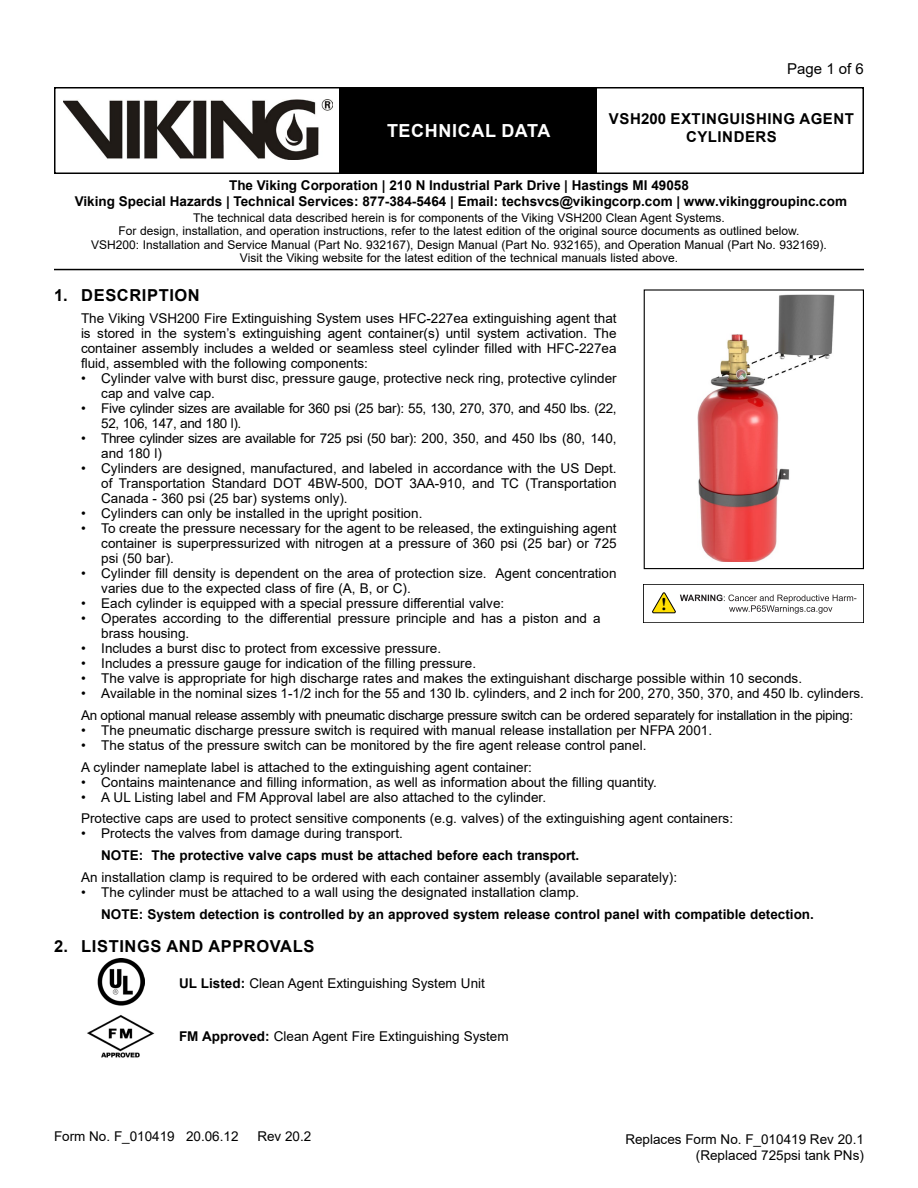
<style>
.page{position:relative;width:918px;height:1188px;background:#fff}
.page>*{position:absolute;margin:0;border:0;box-sizing:border-box;transform-origin:0 0}
.t1{font:700 18px "Arial";letter-spacing:.035em;color:#fff}
.t2{font:700 16.5px "Arial";letter-spacing:.035em;color:#000}
.t3{font:700 15px "Arial";letter-spacing:.035em;color:#000}
.t4{font:15px "Arial";color:#000}
.t5{font:13.5px/15px "Arial";color:#000}
.t6{font:700 13.5px/16.2px "Arial";color:#000;text-align:center}
.t7{font:13.5px/15px "Arial";letter-spacing:-.025em;color:#000}
.t8{font:12px/13.5px "Arial";color:#000;text-align:center}
.s1{font-weight:700}
</style>
<div class="page">
<div style="left:54px;top:87px;width:810px;height:87px;border:2px solid #000"></div>
<div style="left:340px;top:88px;width:257px;height:85px;background:#000"></div>
<img style="left:63px;top:99px;width:269px;height:60px">
<hr style="left:54px;top:269px;width:810px;height:1px;background:#000">
<div style="left:643px;top:584px;width:221px;height:39px;border:1px solid #000"></div>
<img style="left:87px;top:1015px;width:68px;height:43px">
<img style="left:98px;top:959px;width:46px;height:46px">
<div style="left:644px;top:289px;width:220px;height:280px;border:1px solid #000"></div>
<img style="left:698px;top:294px;width:137px;height:268px">
<svg style="left:652px;top:592px;width:204px;height:22px"></svg>
<p class="t4" style="left:787px;top:59px;width:78px">Page 1 of 6</p>
<p class="t3" style="left:609px;top:108px;width:246px">VSH200 EXTINGUISHING AGENT</p>
<h1 class="t1" style="left:387px;top:118px;width:165px">TECHNICAL DATA</h1>
<p class="t3" style="left:686px;top:126px;width:92px">CYLINDERS</p>
<p class="t6" style="left:75px;top:177px;width:774px">The Viking Corporation | 210 N Industrial Park Drive | Hastings MI 49058<br>Viking Special Hazards | Technical Services: 877-384-5464 | Email: techsvcs@vikingcorp.com | www.vikinggroupinc.com</p>
<p class="t8" style="left:91px;top:211px;width:737px">The technical data described herein is for components of the Viking VSH200 Clean Agent Systems.<br>For design, installation, and operation instructions, refer to the latest edition of the original source documents as outlined below.<br>VSH200: Installation and Service Manual (Part No. 932167), Design Manual (Part No. 932165), and Operation Manual (Part No. 932169).<br>Visit the Viking website for the latest edition of the technical manuals listed above.</p>
<p class="t2" style="left:54px;top:284px;width:147px">1. DESCRIPTION</p>
<p class="t5" style="left:81px;top:311px;width:537px;text-align:justify">The Viking VSH200 Fire Extinguishing System uses HFC-227ea extinguishing agent that is stored in the system’s extinguishing agent container(s) until system activation. The container assembly includes a welded or seamless steel cylinder filled with HFC-227ea fluid, assembled with the following components:</p>
<p class="t5" style="left:101px;top:371px;width:517px;text-indent:-20px">• Cylinder valve with burst disc, pressure gauge, protective neck ring, protective cylinder cap and valve cap.</p>
<p class="t7" style="left:101px;top:401px;width:517px;text-indent:-20px">• Five cylinder sizes are available for 360 psi (25 bar): 55, 130, 270, 370, and 450 lbs. (22,<br>52, 106, 147, and 180 l).</p>
<p class="t7" style="left:101px;top:431px;width:517px;text-indent:-20px">• Three cylinder sizes are available for 725 psi (50 bar): 200, 350, and 450 lbs (80, 140, and 180 l)</p>
<p class="t5" style="left:101px;top:461px;width:517px;text-align:justify;text-indent:-20px">• Cylinders are designed, manufactured, and labeled in accordance with the US Dept. of Transportation Standard DOT 4BW-500, DOT 3AA-910, and TC (Transportation Canada - 360 psi (25 bar) systems only).</p>
<p class="t5" style="left:81px;top:506px;width:343px">• Cylinders can only be installed in the upright position.</p>
<p class="t5" style="left:101px;top:521px;width:517px;text-align:justify;text-indent:-20px">• To create the pressure necessary for the agent to be released, the extinguishing agent container is superpressurized with nitrogen at a pressure of 360 psi (25 bar) or 725 psi (50 bar).</p>
<p class="t5" style="left:101px;top:566px;width:517px;text-indent:-20px">• Cylinder fill density is dependent on the area of protection size. Agent concentration varies due to the expected class of fire (A, B, or C).</p>
<p class="t5" style="left:81px;top:596px;width:425px">• Each cylinder is equipped with a special pressure differential valve:</p>
<p class="t5" style="left:101px;top:611px;width:501px;text-indent:-20px">• Operates according to the differential pressure principle and has a piston and a brass housing.</p>
<p class="t5" style="left:81px;top:641px;width:362px">• Includes a burst disc to protect from excessive pressure.</p>
<p class="t5" style="left:81px;top:656px;width:397px">• Includes a pressure gauge for indication of the filling pressure.</p>
<p class="t5" style="left:81px;top:671px;width:723px">• The valve is appropriate for high discharge rates and makes the extinguishant discharge possible within 10 seconds.</p>
<p class="t5" style="left:81px;top:682px;width:785px;line-height:21.8px">• Available in the nominal sizes 1-1/2 inch for the 55 and 130 lb. cylinders, and 2 inch for 200, 270, 350, 370, and 450 lb. cylinders.<br>An optional manual release assembly with pneumatic discharge pressure switch can be ordered separately for installation in the piping:</p>
<p class="t5" style="left:81px;top:723px;width:633px">• The pneumatic discharge pressure switch is required with manual release installation per NFPA 2001.</p>
<p class="t5" style="left:81px;top:734px;width:567px;line-height:21.8px">• The status of the pressure switch can be monitored by the fire agent release control panel.<br>A cylinder nameplate label is attached to the extinguishing agent container:</p>
<p class="t5" style="left:81px;top:774px;width:578px">• Contains maintenance and filling information, as well as information about the filling quantity.</p>
<p class="t5" style="left:81px;top:786px;width:654px;line-height:21.8px">• A UL Listing label and FM Approval label are also attached to the cylinder.<br>Protective caps are used to protect sensitive components (e.g. valves) of the extinguishing agent containers:</p>
<p class="t5" style="left:81px;top:826px;width:323px">• Protects the valves from damage during transport.</p>
<p class="t6" style="left:101px;top:847px;width:480px">NOTE: The protective valve caps must be attached before each transport.</p>
<p class="t5" style="left:81px;top:870px;width:598px">An installation clamp is required to be ordered with each container assembly (available separately):</p>
<p class="t5" style="left:81px;top:885px;width:500px">• The cylinder must be attached to a wall using the designated installation clamp.</p>
<p class="t6" style="left:101px;top:906px;width:714px">NOTE: System detection is controlled by an approved system release control panel with compatible detection.</p>
<p class="t2" style="left:54px;top:934px;width:262px">2. LISTINGS AND APPROVALS</p>
<p class="t5" style="left:179px;top:975px;width:307px"><span class="s1">UL Listed:</span> Clean Agent Extinguishing System Unit</p>
<p class="t5" style="left:179px;top:1029px;width:331px"><span class="s1">FM Approved:</span> Clean Agent Fire Extinguishing System</p>
<p class="t5" style="left:54px;top:1129px;width:186px">Form No. F_010419 20.06.12</p>
<p class="t5" style="left:257px;top:1129px;width:56px">Rev 20.2</p>
<p class="t5" style="left:625px;top:1131px;width:240px;line-height:16.2px;text-align:right">Replaces Form No. F_010419 Rev 20.1 (Replaced 725psi tank PNs)</p>
</div>
